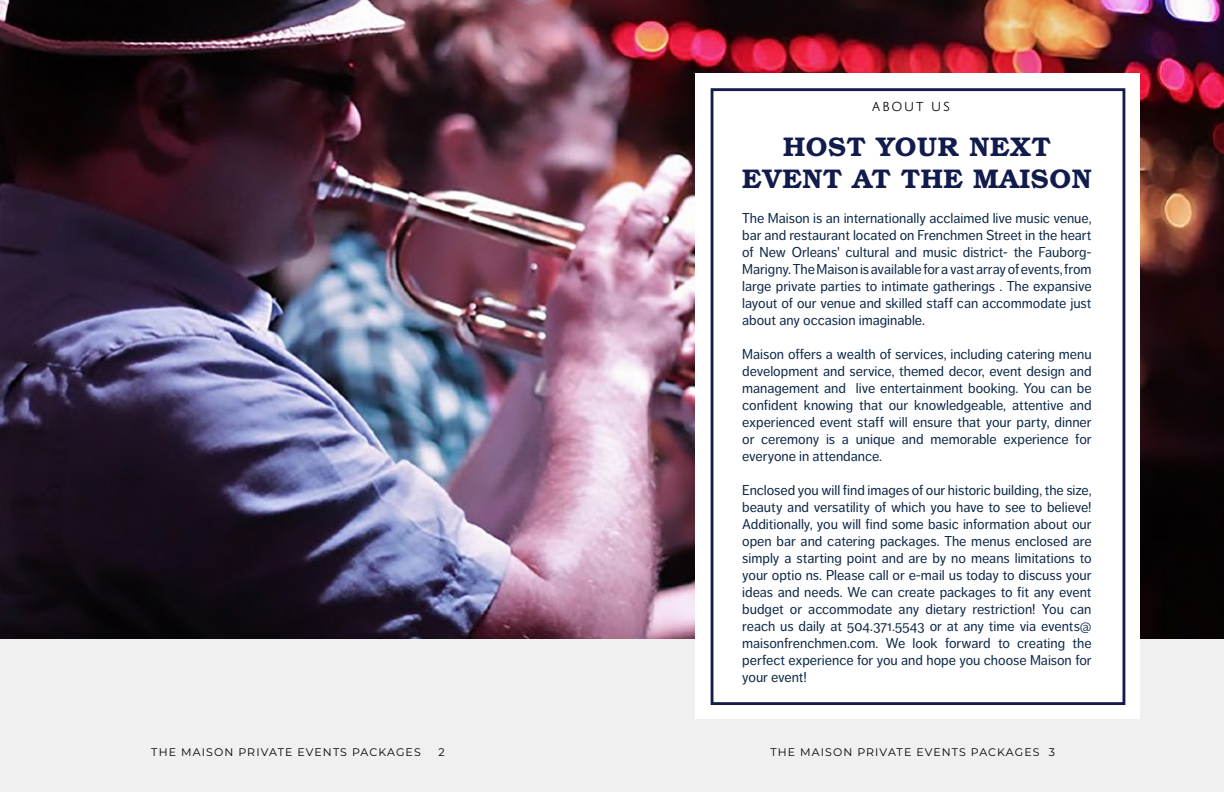
<style>
.page{position:relative;width:1224px;height:792px;background:#fff}
.page>*{position:absolute;margin:0;border:0;box-sizing:border-box;transform-origin:0 0}
.t1{font:700 27px/32px "Te X Gyre Bonum";letter-spacing:.025em;color:#111b4c;text-align:center}
.t2{font:14.1px/17px "Dagny Pro";color:#0d2848;text-align:justify}
.t3{font:300 14px "Domus Titling";letter-spacing:.1em;color:#000}
.t4{font:11px "Montserrat";letter-spacing:.1em;color:#000}
</style>
<div class="page">
<img style="left:0;top:0;width:1224px;height:639px">
<div style="left:0;top:639px;width:1224px;height:153px;background:#f0f0f1"></div>
<div style="left:696px;top:73px;width:444px;height:646px;background:#fff"></div>
<div style="left:711px;top:88px;width:414px;height:617px;background:#fff;border:3px solid #111b4c"></div>
<p class="t3" style="left:872px;top:98px;width:80px">ABOUT US</p>
<h1 class="t1" style="left:742px;top:129px;width:351px">HOST YOUR NEXT<br>EVENT AT THE MAISON</h1>
<p class="t2" style="left:742px;top:210px;width:351px">The Maison is an internationally acclaimed live music venue, bar and restaurant located on Frenchmen Street in the heart of New Orleans' cultural and music district- the Fauborg-Marigny. The Maison is available for a vast array of events, from large private parties to intimate gatherings . The expansive layout of our venue and skilled staff can accommodate just about any occasion imaginable.</p>
<p class="t2" style="left:742px;top:346px;width:351px">Maison offers a wealth of services, including catering menu development and service, themed decor, event design and management and live entertainment booking. You can be confident knowing that our knowledgeable, attentive and experienced event staff will ensure that your party, dinner or ceremony is a unique and memorable experience for everyone in attendance.</p>
<p class="t2" style="left:742px;top:482px;width:351px">Enclosed you will find images of our historic building, the size, beauty and versatility of which you have to see to believe!<br>Additionally, you will find some basic information about our open bar and catering packages. The menus enclosed are simply a starting point and are by no means limitations to your optio ns. Please call or e-mail us today to discuss your ideas and needs. We can create packages to fit any event budget or accommodate any dietary restriction! You can reach us daily at 504.371.5543 or at any time via events@ maisonfrenchmen.com. We look forward to creating the perfect experience for you and hope you choose Maison for your event!</p>
<p class="t4" style="left:151px;top:745px;width:271px">THE MAISON PRIVATE EVENTS PACKAGES</p>
<p class="t4" style="left:439px;top:745px;width:8px">2</p>
<p class="t4" style="left:770px;top:745px;width:286px">THE MAISON PRIVATE EVENTS PACKAGES 3</p>
</div>
